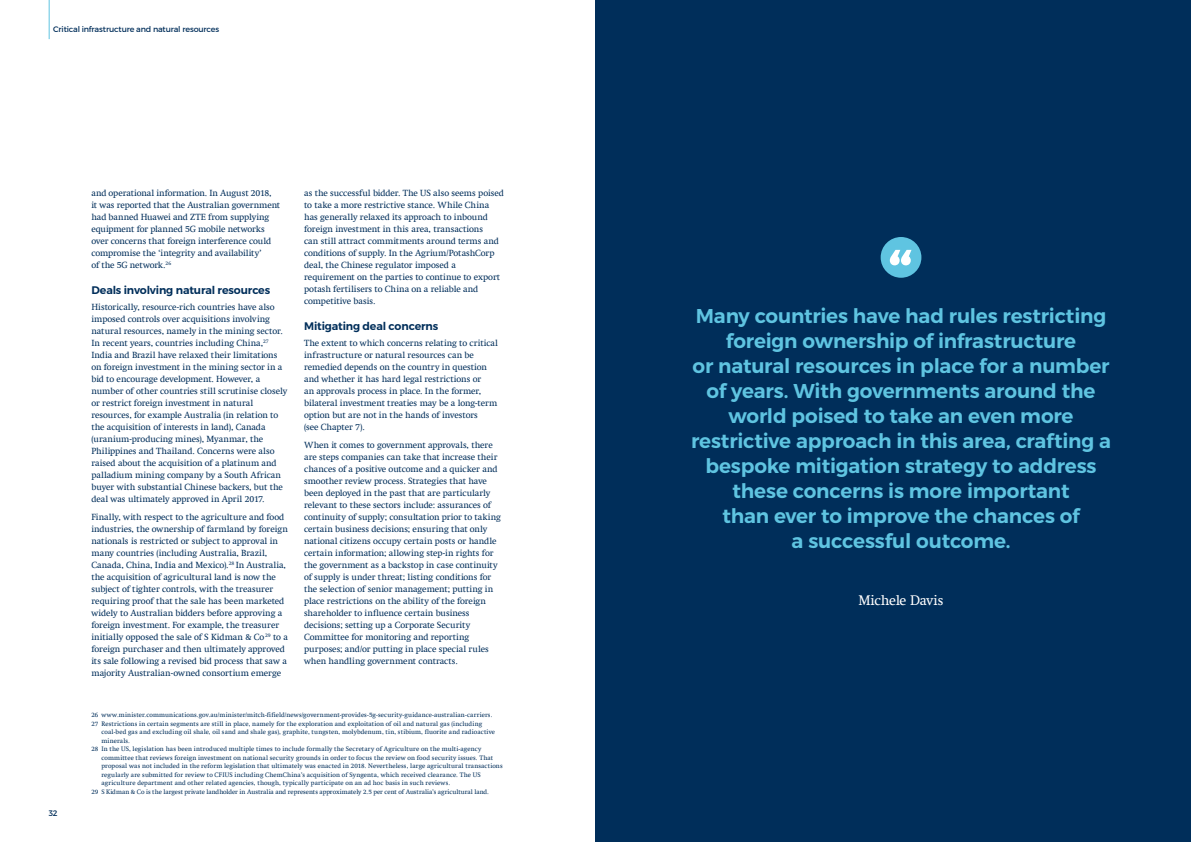
<style>
.page{position:relative;width:1191px;height:842px;background:#fff}
.page>*{position:absolute;margin:0;border:0;box-sizing:border-box;transform-origin:0 0}
.t1{font:600 20px/25px "Montserrat";letter-spacing:-.01em;color:#5fc4e1;text-align:center}
.t2{font:14px "Swift Com";letter-spacing:-.015em;color:#fff}
.t3{font:600 11px "Montserrat";letter-spacing:-.015em;color:#002e5a}
.t4{font:9px/12px "Swift Com";letter-spacing:-.005em;color:#002e5a}
.t5{font:8px "Montserrat";letter-spacing:-.02em;color:#002e5a}
.t6{font:6.5px/8.5px "Swift Com";letter-spacing:.01em;color:#002e5a}
</style>
<div class="page">
<hr style="left:49px;top:0;width:1px;height:39px;background:#5fc4e1">
<div style="left:595px;top:0;width:596px;height:842px;background:#002e5a"></div>
<div style="left:880px;top:237px;width:41px;height:41px;background:#5fc4e1;border-radius:50%"></div>
<svg style="left:889px;top:250px;width:22px;height:15px"></svg>
<p class="t5" style="left:53px;top:24px;width:167px">Critical infrastructure and natural resources</p>
<p class="t5" style="left:49px;top:808px;width:10px">32</p>
<p class="t4" style="left:91px;top:187px;width:190px">and operational information. In August 2018,<br>it was reported that the Australian government had banned Huawei and ZTE from supplying equipment for planned 5G mobile networks over concerns that foreign interference could compromise the ‘integrity and availability’<br>of the 5G network.<sup>26</sup></p>
<p class="t3" style="left:91px;top:284px;width:180px">Deals involving natural resources</p>
<p class="t4" style="left:91px;top:301px;width:197px">Historically, resource-rich countries have also imposed controls over acquisitions involving natural resources, namely in the mining sector.<br>In recent years, countries including China,<sup>27<br></sup>India and Brazil have relaxed their limitations on foreign investment in the mining sector in a bid to encourage development. However, a number of other countries still scrutinise closely or restrict foreign investment in natural resources, for example Australia (in relation to the acquisition of interests in land), Canada (uranium-producing mines), Myanmar, the Philippines and Thailand. Concerns were also raised about the acquisition of a platinum and palladium mining company by a South African buyer with substantial Chinese backers, but the deal was ultimately approved in April 2017.</p>
<p class="t4" style="left:91px;top:511px;width:198px">Finally, with respect to the agriculture and food industries, the ownership of farmland by foreign nationals is restricted or subject to approval in many countries (including Australia, Brazil, Canada, China, India and Mexico).<sup>28</sup> In Australia, the acquisition of agricultural land is now the subject of tighter controls, with the treasurer requiring proof that the sale has been marketed widely to Australian bidders before approving a foreign investment. For example, the treasurer initially opposed the sale of S Kidman &amp; Co<sup>29</sup> to a foreign purchaser and then ultimately approved its sale following a revised bid process that saw a majority Australian-owned consortium emerge</p>
<p class="t6" style="left:91px;top:711px;width:402px">26 www.minister.communications.gov.au/minister/mitch-fifield/news/government-provides-5g-security-guidance-australian-carriers.<br>27 Restrictions in certain segments are still in place, namely for the exploration and exploitation of oil and natural gas (including</p>
<p class="t6" style="left:101px;top:728px;width:395px">coal-bed gas and excluding oil shale, oil sand and shale gas), graphite, tungsten, molybdenum, tin, stibium, fluorite and radioactive</p>
<p class="t6" style="left:101px;top:736px;width:30px">minerals.</p>
<p class="t6" style="left:91px;top:745px;width:391px">28 In the US, legislation has been introduced multiple times to include formally the Secretary of Agriculture on the multi-agency</p>
<p class="t6" style="left:101px;top:753px;width:393px">committee that reviews foreign investment on national security grounds in order to focus the review on food security issues. That</p>
<p class="t6" style="left:101px;top:762px;width:403px">proposal was not included in the reform legislation that ultimately was enacted in 2018. Nevertheless, large agricultural transactions</p>
<p class="t6" style="left:101px;top:770px;width:381px">regularly are submitted for review to CFIUS including ChemChina’s acquisition of Syngenta, which received clearance. The US</p>
<p class="t6" style="left:101px;top:779px;width:350px">agriculture department and other related agencies, though, typically participate on an ad hoc basis in such reviews.</p>
<p class="t6" style="left:91px;top:787px;width:399px">29 S Kidman &amp; Co is the largest private landholder in Australia and represents approximately 2.5 per cent of Australia’s agricultural land.</p>
<p class="t4" style="left:304px;top:187px;width:201px">as the successful bidder. The US also seems poised to take a more restrictive stance. While China has generally relaxed its approach to inbound foreign investment in this area, transactions<br>can still attract commitments around terms and conditions of supply. In the Agrium/PotashCorp deal, the Chinese regulator imposed a requirement on the parties to continue to export potash fertilisers to China on a reliable and competitive basis.</p>
<p class="t3" style="left:304px;top:320px;width:136px">Mitigating deal concerns</p>
<p class="t4" style="left:304px;top:337px;width:195px">The extent to which concerns relating to critical infrastructure or natural resources can be remedied depends on the country in question and whether it has hard legal restrictions or<br>an approvals process in place. In the former, bilateral investment treaties may be a long-term option but are not in the hands of investors<br>(see Chapter 7).</p>
<p class="t4" style="left:304px;top:439px;width:198px">When it comes to government approvals, there are steps companies can take that increase their chances of a positive outcome and a quicker and smoother review process. Strategies that have been deployed in the past that are particularly relevant to these sectors include: assurances of continuity of supply; consultation prior to taking certain business decisions; ensuring that only national citizens occupy certain posts or handle certain information; allowing step-in rights for the government as a backstop in case continuity of supply is under threat; listing conditions for the selection of senior management; putting in place restrictions on the ability of the foreign shareholder to influence certain business decisions; setting up a Corporate Security Committee for monitoring and reporting purposes; and/or putting in place special rules when handling government contracts.</p>
<p class="t1" style="left:691px;top:303px;width:421px">Many countries have had rules restricting foreign ownership of infrastructure<br>or natural resources in place for a number of years. With governments around the world poised to take an even more restrictive approach in this area, crafting a bespoke mitigation strategy to address these concerns is more important<br>than ever to improve the chances of<br>a successful outcome.</p>
<h2 class="t2" style="left:858px;top:592px;width:87px">Michele Davis</h2>
</div>
